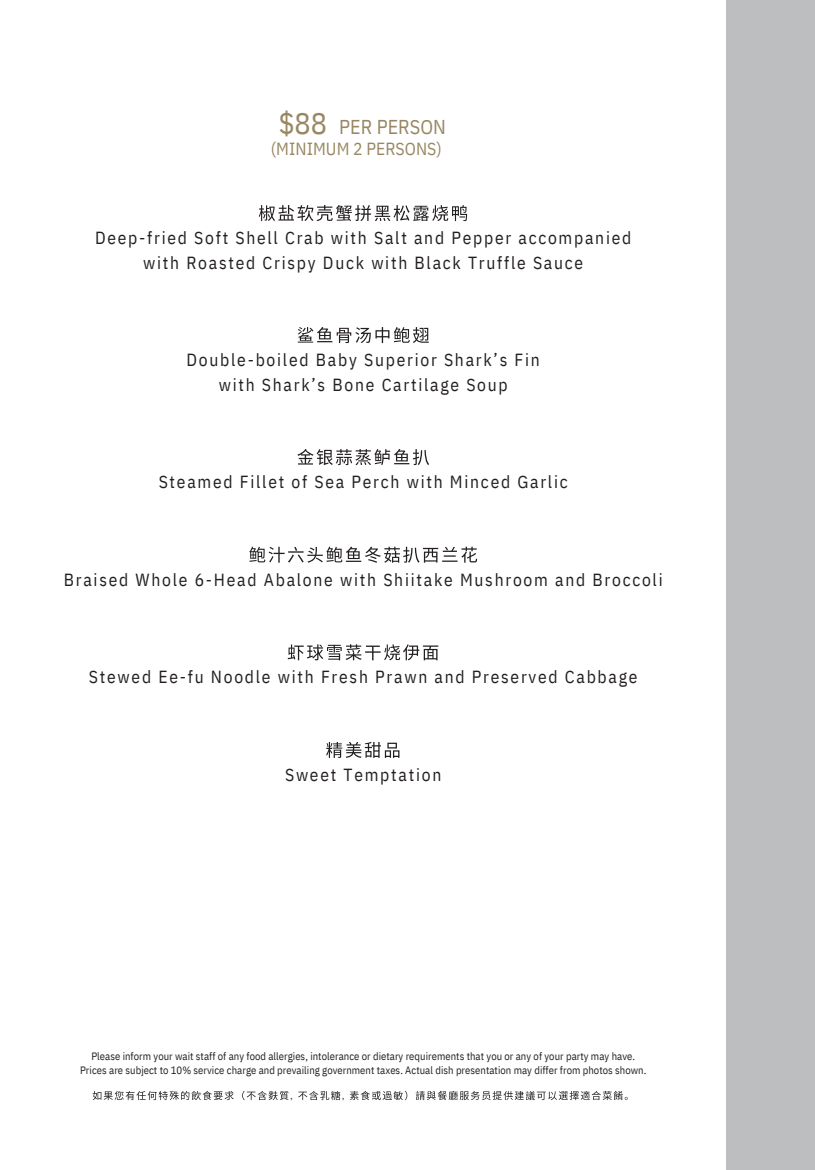
<style>
.page{position:relative;width:815px;height:1170px;background:#fff}
.page>*{position:absolute;margin:0;border:0;box-sizing:border-box;transform-origin:0 0}
.t1{font:20px "IBM Plex Sans Cond";letter-spacing:.005em;color:#988762}
.t2{font:17.5px/24.4px "IBM Plex Sans Cond";letter-spacing:.1em;color:#231f20;text-align:center}
.t3{font:17.5px "IBM Plex Sans Cond";letter-spacing:.005em;color:#988762}
.t4{font:10.62px/13.1px "IBM Plex Sans Cond";letter-spacing:.005em;color:#231f20;text-align:center}
.t5{font:10px "Arimo";color:#231f20}
.s1{font-size:30px}
</style>
<div class="page">
<div style="left:727px;top:0;width:88px;height:1169px;background:#bcbec0"></div>
<svg style="left:259px;top:205px;width:208px;height:16px"></svg>
<svg style="left:298px;top:327px;width:131px;height:16px"></svg>
<svg style="left:297px;top:449px;width:132px;height:16px"></svg>
<svg style="left:249px;top:546px;width:228px;height:16px"></svg>
<svg style="left:288px;top:644px;width:150px;height:16px"></svg>
<svg style="left:326px;top:742px;width:73px;height:15px"></svg>
<svg style="left:93px;top:1091px;width:141px;height:8px"></svg>
<svg style="left:242px;top:1090px;width:47px;height:9px"></svg>
<svg style="left:298px;top:1091px;width:42px;height:8px"></svg>
<svg style="left:350px;top:1090px;width:57px;height:9px"></svg>
<svg style="left:416px;top:1091px;width:211px;height:8px"></svg>
<p class="t1" style="left:278px;top:114px;width:169px"><span class="s1">$88</span> PER PERSON</p>
<p class="t3" style="left:271px;top:137px;width:172px">(MINIMUM 2 PERSONS)</p>
<p class="t2" style="left:95px;top:225px;width:538px">Deep-fried Soft Shell Crab with Salt and Pepper accompanied with Roasted Crispy Duck with Black Truffle Sauce</p>
<p class="t2" style="left:187px;top:347px;width:355px">Double-boiled Baby Superior Shark’s Fin with Shark’s Bone Cartilage Soup</p>
<p class="t2" style="left:159px;top:469px;width:410px">Steamed Fillet of Sea Perch with Minced Garlic</p>
<p class="t2" style="left:64px;top:567px;width:600px">Braised Whole 6-Head Abalone with Shiitake Mushroom and Broccoli</p>
<p class="t2" style="left:89px;top:664px;width:550px">Stewed Ee-fu Noodle with Fresh Prawn and Preserved Cabbage</p>
<p class="t2" style="left:285px;top:762px;width:158px">Sweet Temptation</p>
<p class="t4" style="left:80px;top:1049px;width:568px">Please inform your wait staff of any food allergies, intolerance or dietary requirements that you or any of your party may have.<br>Prices are subject to 10% service charge and prevailing government taxes. Actual dish presentation may differ from photos shown.</p>
<p class="t5" style="left:290px;top:1089px;width:4px">,</p>
<p class="t5" style="left:342px;top:1089px;width:4px">,</p>
</div>
